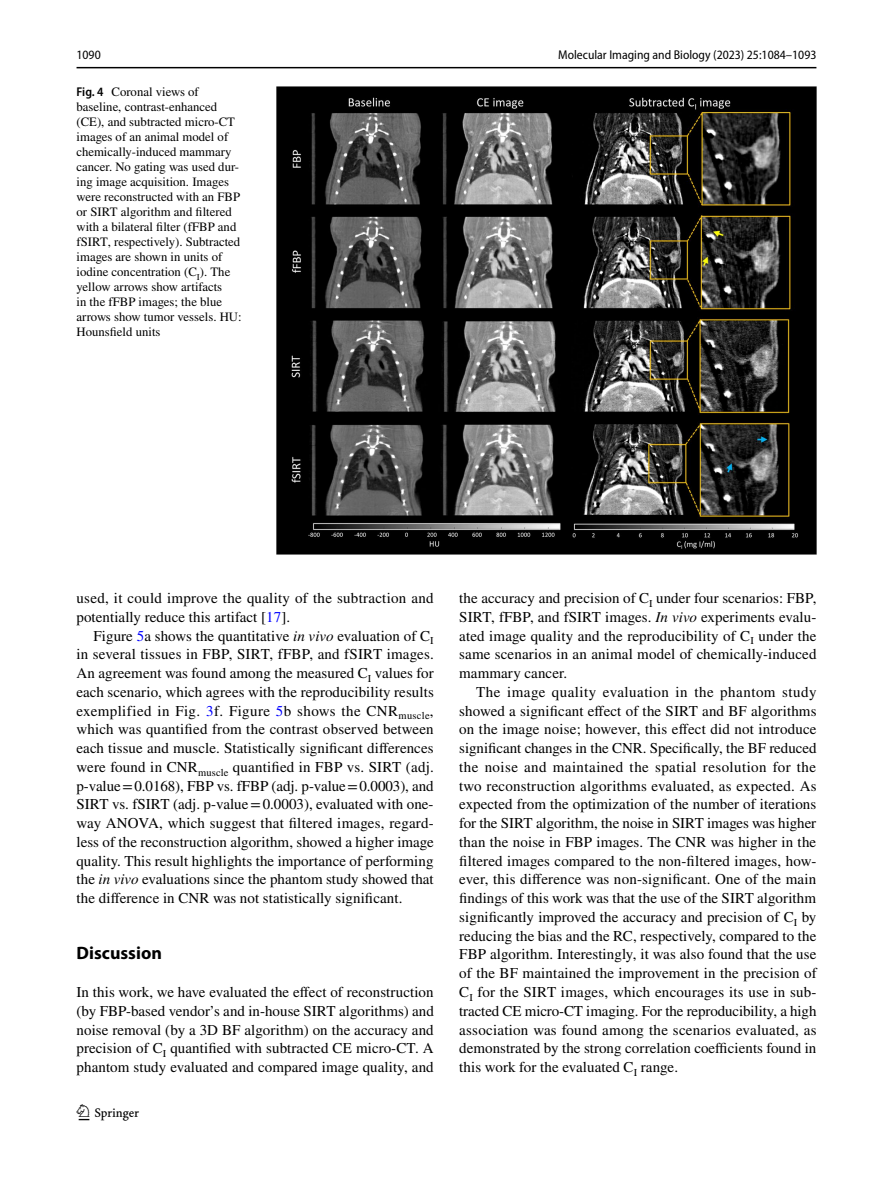
<style>
.page{position:relative;width:893px;height:1187px;background:#fff}
.page>*{position:absolute;margin:0;border:0;box-sizing:border-box;transform-origin:0 0}
.t1{font:22.5px "Springnew Regular 3";color:#000}
.t2{font:700 18px "Myriad Pro";color:#000}
.t3{font:15px/18.8px "STIX";letter-spacing:.005em;color:#000;text-align:justify}
.t4{font:12.75px/15px "STIX";color:#000}
.t5{font:semi-condensed 12.75px "Myriad Pro";color:#000}
.s1{font-family:"Myriad Pro";font-weight:600;font-stretch:semi-condensed}
.s2{color:#00f}
.s3{font-style:italic}
</style>
<div class="page">
<hr style="left:77px;top:67px;width:739px;height:1px;background:#000">
<img style="left:276px;top:87px;width:540px;height:467px">
<p class="t5" style="left:77px;top:48px;width:26px">1090</p>
<p class="t5" style="left:558px;top:48px;width:260px">Molecular Imaging and Biology (2023) 25:1084–1093</p>
<p class="t4" style="left:77px;top:85px;width:167px"><span class="s1">Fig. 4</span> Coronal views of baseline, contrast-enhanced (CE), and subtracted micro-CT images of an animal model of chemically-induced mammary cancer. No gating was used dur&shy;ing image acquisition. Images were reconstructed with an FBP or SIRT algorithm and filtered with a bilateral filter (fFBP and fSIRT, respectively). Subtracted images are shown in units of iodine concentration (C<sub>I</sub>). The yellow arrows show artifacts<br>in the fFBP images; the blue arrows show tumor vessels. HU:<br>Hounsfield units</p>
<p class="t3" style="left:77px;top:589px;width:359px">used, it could improve the quality of the subtraction and potentially reduce this artifact [<span class="s2">17</span>].</p>
<p class="t3" style="left:77px;top:627px;width:359px;text-indent:17px">Figure <span class="s2">5</span>a shows the quantitative <span class="s3">in vivo</span> evaluation of C<sub>I </sub>in several tissues in FBP, SIRT, fFBP, and fSIRT images.<br>An agreement was found among the measured C<sub>I</sub> values for each scenario, which agrees with the reproducibility results exemplified in Fig. <span class="s2">3</span>f. Figure <span class="s2">5</span>b shows the CNR<sub>muscle</sub>, which was quantified from the contrast observed between each tissue and muscle. Statistically significant differences were found in CNR<sub>muscle</sub> quantified in FBP vs. SIRT (adj. p-value=0.0168), FBP vs. fFBP (adj. p-value=0.0003), and SIRT vs. fSIRT (adj. p-value=0.0003), evaluated with one&shy;way ANOVA, which suggest that filtered images, regard&shy;less of the reconstruction algorithm, showed a higher image quality. This result highlights the importance of performing the <span class="s3">in vivo</span> evaluations since the phantom study showed that the difference in CNR was not statistically significant.</p>
<p class="t2" style="left:77px;top:941px;width:87px">Discussion</p>
<p class="t3" style="left:77px;top:983px;width:359px">In this work, we have evaluated the effect of reconstruction (by FBP-based vendor’s and in-house SIRT algorithms) and noise removal (by a 3D BF algorithm) on the accuracy and precision of C<sub>I</sub> quantified with subtracted CE micro-CT. A phantom study evaluated and compared image quality, and</p>
<h1 class="t1" style="left:79px;top:1104px;width:62px">1 3</h1>
<p class="t3" style="left:459px;top:589px;width:359px">the accuracy and precision of C<sub>I</sub> under four scenarios: FBP, SIRT, fFBP, and fSIRT images. <span class="s3">In vivo</span> experiments evalu&shy;ated image quality and the reproducibility of C<sub>I</sub> under the same scenarios in an animal model of chemically-induced mammary cancer.</p>
<p class="t3" style="left:459px;top:683px;width:359px;text-indent:17px">The image quality evaluation in the phantom study showed a significant effect of the SIRT and BF algorithms on the image noise; however, this effect did not introduce significant changes in the CNR. Specifically, the BF reduced the noise and maintained the spatial resolution for the two reconstruction algorithms evaluated, as expected. As expected from the optimization of the number of iterations for the SIRT algorithm, the noise in SIRT images was higher than the noise in FBP images. The CNR was higher in the filtered images compared to the non-filtered images, how&shy;ever, this difference was non-significant. One of the main findings of this work was that the use of the SIRT algorithm significantly improved the accuracy and precision of C<sub>I</sub> by reducing the bias and the RC, respectively, compared to the FBP algorithm. Interestingly, it was also found that the use of the BF maintained the improvement in the precision of C<sub>I</sub> for the SIRT images, which encourages its use in sub&shy;tracted CE micro-CT imaging. For the reproducibility, a high association was found among the scenarios evaluated, as demonstrated by the strong correlation coefficients found in this work for the evaluated C<sub>I</sub> range.</p>
</div>
